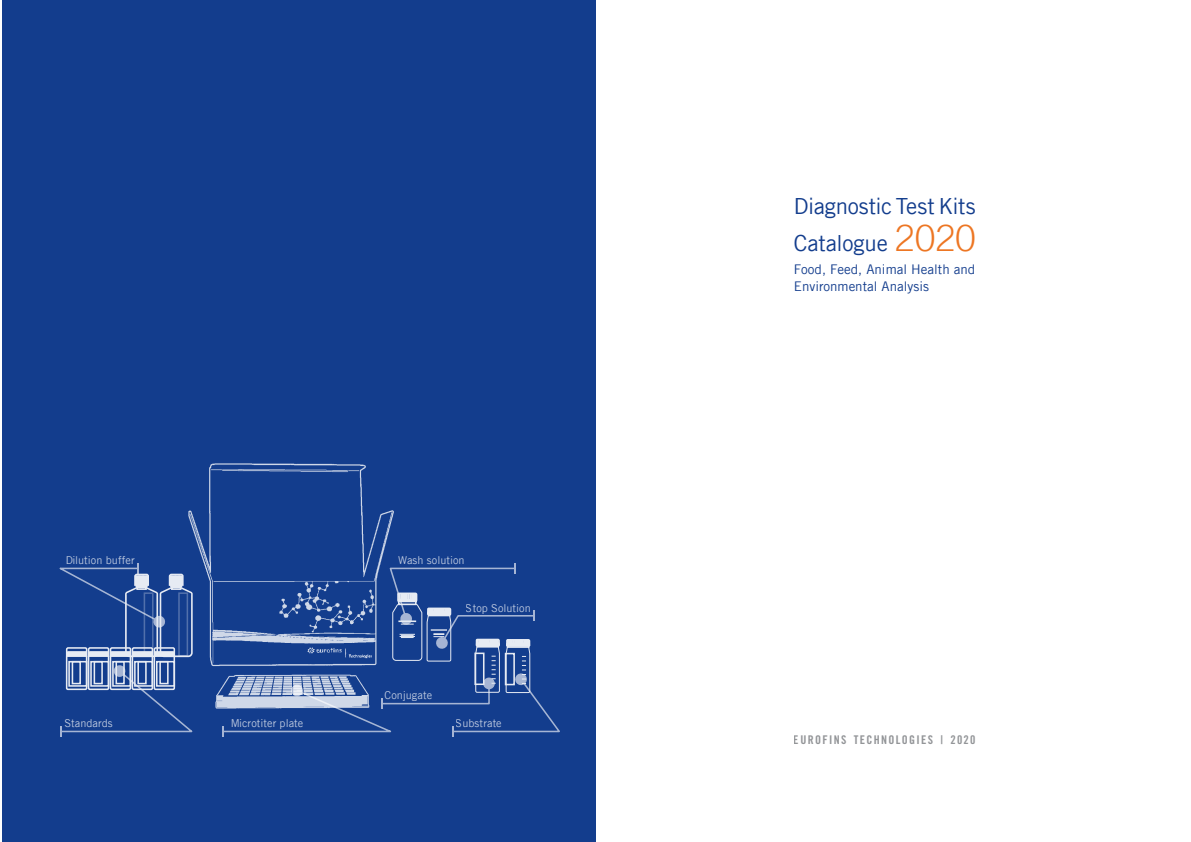
<style>
.page{position:relative;width:1191px;height:842px;background:#fff}
.page>*{position:absolute;margin:0;border:0;box-sizing:border-box;transform-origin:0 0}
.t1{font:22.2px/37.4px "Trade Gothic LT";letter-spacing:-.01em;color:#133d8d}
.t2{font:13.3px/16.5px "Trade Gothic LT";color:#133d8d}
.t3{font:12px "Trade Gothic LT Std Bd Cn 20";letter-spacing:.11em;color:#939598}
.t4{font:10.9px "Trade Gothic LT";color:#fff}
.s1{font-weight:300;font-size:36.1px;color:#ed7623}
</style>
<div class="page">
<div style="left:2px;top:0;width:593px;height:842px;background:#133d8d"></div>
<div style="left:66px;top:655px;width:21px;height:35px;border:2px solid #fff"></div>
<div style="left:68px;top:661px;width:19px;height:26px;border:2px solid #fff"></div>
<div style="left:72px;top:661px;width:9px;height:23px;border:2px solid #fff"></div>
<div style="left:88px;top:655px;width:21px;height:35px;border:2px solid #fff"></div>
<div style="left:90px;top:661px;width:19px;height:26px;border:2px solid #fff"></div>
<div style="left:94px;top:661px;width:9px;height:23px;border:2px solid #fff"></div>
<div style="left:110px;top:655px;width:21px;height:35px;border:2px solid #fff"></div>
<div style="left:112px;top:661px;width:19px;height:26px;border:2px solid #fff"></div>
<div style="left:115px;top:661px;width:10px;height:23px;border:2px solid #fff"></div>
<div style="left:132px;top:655px;width:21px;height:35px;border:2px solid #fff"></div>
<div style="left:134px;top:661px;width:19px;height:26px;border:2px solid #fff"></div>
<div style="left:137px;top:661px;width:10px;height:23px;border:2px solid #fff"></div>
<div style="left:154px;top:655px;width:21px;height:35px;border:2px solid #fff"></div>
<div style="left:156px;top:661px;width:19px;height:26px;border:2px solid #fff"></div>
<div style="left:159px;top:661px;width:10px;height:23px;border:2px solid #fff"></div>
<svg style="left:59px;top:563px;width:127px;height:95px"></svg>
<svg style="left:60px;top:665px;width:132px;height:71px"></svg>
<svg style="left:222px;top:563px;width:338px;height:173px"></svg>
<img style="left:215px;top:673px;width:156px;height:37px">
<img style="left:186px;top:463px;width:209px;height:204px">
<p class="t4" style="left:65px;top:554px;width:71px">Dilution buffer</p>
<p class="t4" style="left:398px;top:554px;width:68px">Wash solution</p>
<p class="t4" style="left:64px;top:717px;width:50px">Standards</p>
<p class="t4" style="left:230px;top:717px;width:75px">Microtiter plate</p>
<p class="t4" style="left:466px;top:601px;width:66px">Stop Solution</p>
<p class="t4" style="left:384px;top:688px;width:49px">Conjugate</p>
<p class="t4" style="left:456px;top:717px;width:48px">Substrate</p>
<h1 class="t1" style="left:794px;top:187px;width:183px">Diagnostic Test Kits<br>Catalogue <span class="s1">2020</span></h1>
<p class="t2" style="left:794px;top:261px;width:183px">Food, Feed, Animal Health and<br>Environmental Analysis</p>
<p class="t3" style="left:794px;top:732px;width:183px">EUROFINS TECHNOLOGIES | 2020</p>
</div>
